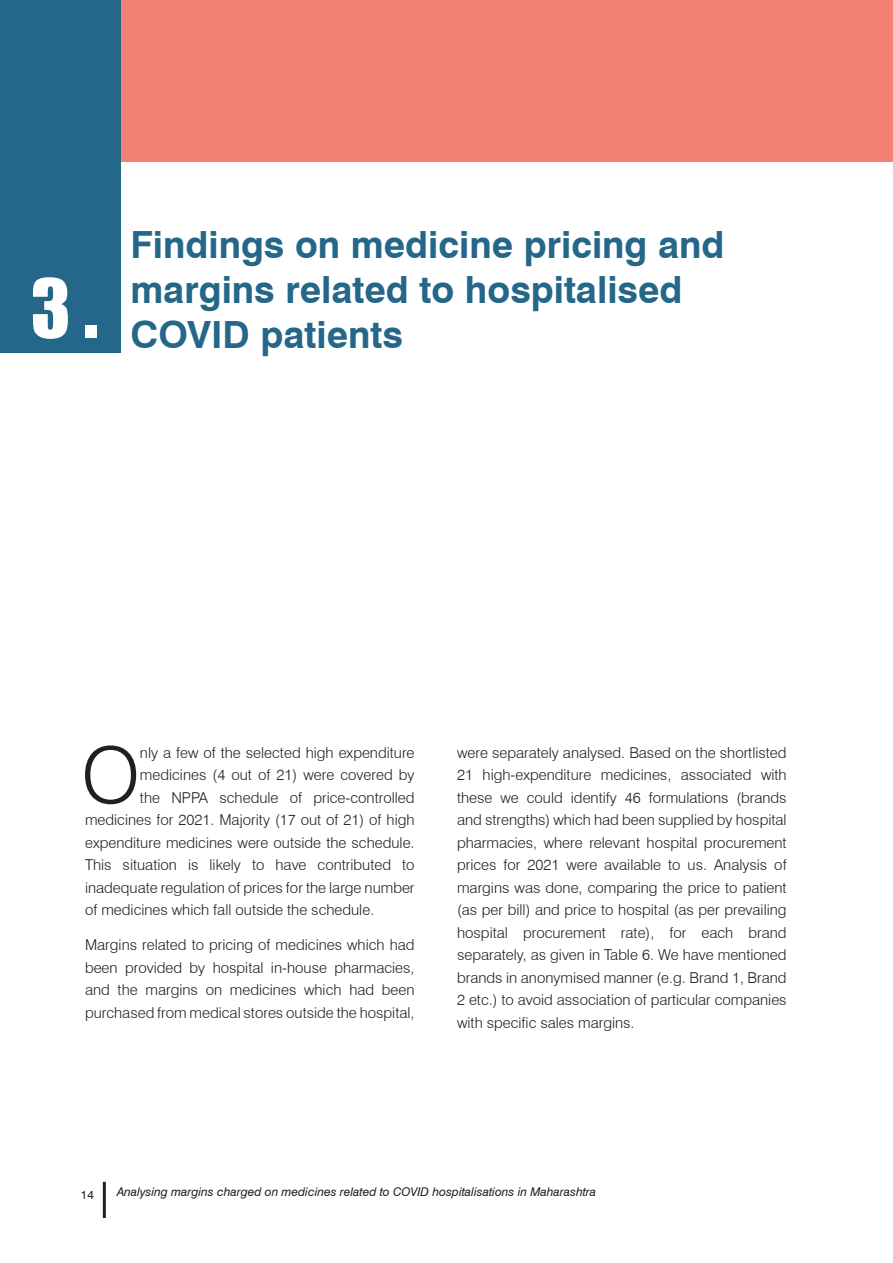
<style>
.page{position:relative;width:893px;height:1263px;background:#fff}
.page>*{position:absolute;margin:0;border:0;box-sizing:border-box;transform-origin:0 0}
.t1{font:300 77.55px "Swiss 721 BT";color:#231f20}
.t2{font:700 37.5px "Swiss 721 BT";color:#246788}
.t3{font:300 15px/22.5px "Swiss 721 BT";color:#231f20;text-align:justify}
.t4{font:italic 12px "Swiss 721 BT";color:#231f20}
.t5{font:12px "Swiss 721 BT";color:#231f20}
</style>
<div class="page">
<hr style="left:103px;top:1182px;width:3px;height:36px;background:#231f20">
<div style="left:0;top:0;width:893px;height:162px;background:#f38174"></div>
<div style="left:0;top:0;width:120px;height:353px;background:#246788"></div>
<h2 class="t2" style="left:130px;top:222px;width:596px">Findings on medicine pricing and</h2>
<h2 class="t2" style="left:130px;top:267px;width:553px">margins related to hospitalised</h2>
<h2 class="t2" style="left:31px;top:312px;width:374px"><sup>3</sup> <sup>.</sup> COVID patients</h2>
<h1 class="t1" style="left:81px;top:728px;width:60px">O</h1>
<p class="t3" style="left:140px;top:741px;width:276px">nly a few of the selected high expenditure</p>
<p class="t3" style="left:140px;top:763px;width:276px">medicines (4 out of 21) were covered by</p>
<p class="t3" style="left:140px;top:786px;width:276px">the NPPA schedule of price-controlled</p>
<p class="t3" style="left:85px;top:808px;width:331px">medicines for 2021. Majority (17 out of 21) of high</p>
<p class="t3" style="left:85px;top:831px;width:331px">expenditure medicines were outside the schedule.</p>
<p class="t3" style="left:85px;top:853px;width:331px">This situation is likely to have contributed to</p>
<p class="t3" style="left:85px;top:876px;width:331px">inadequate regulation of prices for the large number</p>
<p class="t3" style="left:85px;top:898px;width:291px">of medicines which fall outside the schedule.</p>
<p class="t3" style="left:85px;top:934px;width:331px">Margins related to pricing of medicines which had been provided by hospital in-house pharmacies, and the margins on medicines which had been purchased from medical stores outside the hospital,</p>
<p class="t3" style="left:457px;top:741px;width:331px">were separately analysed. Based on the shortlisted 21 high-expenditure medicines, associated with these we could identify 46 formulations (brands and strengths) which had been supplied by hospital pharmacies, where relevant hospital procurement prices for 2021 were available to us. Analysis of margins was done, comparing the price to patient (as per bill) and price to hospital (as per prevailing hospital procurement rate), for each brand separately, as given in Table 6. We have mentioned brands in anonymised manner (e.g. Brand 1, Brand 2 etc.) to avoid association of particular companies with specific sales margins.</p>
<p class="t5" style="left:81px;top:1187px;width:15px">14</p>
<p class="t4" style="left:117px;top:1185px;width:481px">Analysing margins charged on medicines related to COVID hospitalisations in Maharashtra</p>
</div>
